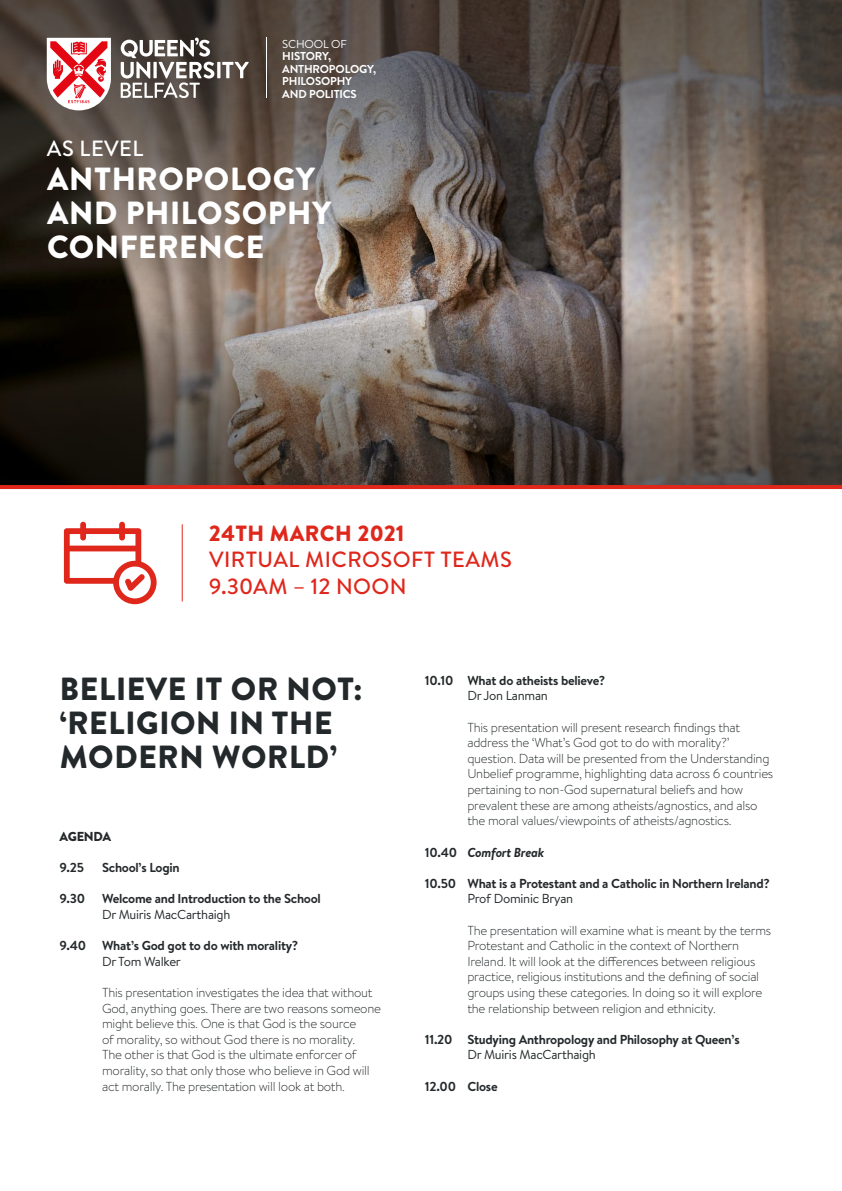
<style>
.page{position:relative;width:842px;height:1191px;background:#fff}
.page>*{position:absolute;margin:0;border:0;box-sizing:border-box;transform-origin:0 0}
.t1{font:900 32px/34px "Brandon Text";letter-spacing:.02em;color:#23282a}
.t2{font:900 32px/34px "Brandon Text";letter-spacing:.02em;color:#fff}
.t3{font:500 22px/26.4px "Brandon Text";letter-spacing:.02em;color:#df271c}
.t4{font:900 22px "Brandon Text";letter-spacing:.015em;color:#df271c}
.t5{font:500 22px "Brandon Text";letter-spacing:.02em;color:#fff}
.t6{font:300 13px/15.6px "Brandon Text";letter-spacing:-.02em;color:#23282a}
.t7{font:700 13px "Brandon Text";letter-spacing:-.02em;color:#23282a}
.t8{font:13px "Brandon Text";letter-spacing:-.02em;color:#23282a}
.t9{font:italic 700 13px "Brandon Text";letter-spacing:-.02em;color:#23282a}
.t10{font:900 13px "Brandon Text";letter-spacing:-.02em;color:#23282a}
.t11{font:700 11.5px/12.4px "Brandon Text";letter-spacing:-.015em;color:#fff}
.t12{font:11.5px "Brandon Text";letter-spacing:-.02em;color:#fff}
.s1{font-style:normal}
</style>
<div class="page">
<svg style="left:0;top:0;width:842px;height:289px;background:#61564f"></svg>
<svg style="left:0;top:289px;width:842px;height:196px;background:#5c514a"></svg>
<hr style="left:266px;top:38px;width:1px;height:60px;background:#fff">
<hr style="left:217px;top:62px;width:3px;height:16px;background:#fff">
<svg style="left:222px;top:62px;width:27px;height:16px"></svg>
<svg style="left:121px;top:38px;width:93px;height:60px"></svg>
<svg style="left:47px;top:38px;width:64px;height:72px"></svg>
<hr style="left:182px;top:524px;width:1px;height:77px;background:#df271c">
<svg style="left:64px;top:522px;width:93px;height:82px"></svg>
<hr style="left:0;top:485px;width:842px;height:4px;background:#df271c">
<p class="t12" style="left:282px;top:36px;width:66px">SCHOOL OF</p>
<p class="t11" style="left:282px;top:50px;width:95px">HISTORY,<br>ANTHROPOLOGY,<br>PHILOSOPHY<br>AND POLITICS</p>
<h2 class="t5" style="left:47px;top:133px;width:98px">AS LEVEL</h2>
<h1 class="t2" style="left:47px;top:161px;width:286px">ANTHROPOLOGY<br>AND PHILOSOPHY<br>CONFERENCE</h1>
<h2 class="t4" style="left:209px;top:517px;width:197px">24TH MARCH 2021</h2>
<h2 class="t3" style="left:209px;top:546px;width:305px">VIRTUAL MICROSOFT TEAMS<br>9.30AM – 12 NOON</h2>
<h1 class="t1" style="left:60px;top:671px;width:304px">BELIEVE IT OR NOT: ‘RELIGION IN THE<br>MODERN WORLD’</h1>
<p class="t10" style="left:60px;top:827px;width:53px">AGENDA</p>
<p class="t7" style="left:60px;top:858px;width:26px">9.25</p>
<p class="t7" style="left:102px;top:858px;width:79px">School’s Login</p>
<p class="t7" style="left:60px;top:889px;width:27px">9.30</p>
<p class="t7" style="left:102px;top:889px;width:220px">Welcome and Introduction to the School</p>
<p class="t8" style="left:102px;top:905px;width:130px">Dr Muiris MacCarthaigh</p>
<p class="t7" style="left:60px;top:936px;width:240px">9.40 What’s God got to do with morality?</p>
<p class="t8" style="left:102px;top:952px;width:80px">Dr Tom Walker</p>
<p class="t6" style="left:102px;top:984px;width:280px">This presentation investigates the idea that without God, anything goes. There are two reasons someone might believe this. One is that God is the source<br>of morality, so without God there is no morality.<br>The other is that God is the ultimate enforcer of morality, so that only those who believe in God will act morally. The presentation will look at both.</p>
<p class="t7" style="left:425px;top:671px;width:182px">10.10 What do atheists believe?</p>
<p class="t8" style="left:467px;top:687px;width:82px">Dr Jon Lanman</p>
<p class="t6" style="left:467px;top:719px;width:307px">This presentation will present research findings that address the ‘What’s God got to do with morality?’ question. Data will be presented from the Understanding Unbelief programme, highlighting data across 6 countries pertaining to non-God supernatural beliefs and how prevalent these are among atheists/agnostics, and also the moral values/viewpoints of atheists/agnostics.</p>
<p class="t9" style="left:425px;top:843px;width:121px"><span class="s1">10.40</span> Comfort Break</p>
<p class="t7" style="left:425px;top:874px;width:347px">10.50 What is a Protestant and a Catholic in Northern Ireland?</p>
<p class="t8" style="left:467px;top:890px;width:107px">Prof Dominic Bryan</p>
<p class="t6" style="left:467px;top:921px;width:305px">The presentation will examine what is meant by the terms Protestant and Catholic in the context of Northern Ireland. It will look at the differences between religious practice, religious institutions and the defining of social groups using these categories. In doing so it will explore the relationship between religion and ethnicity.</p>
<p class="t7" style="left:425px;top:1030px;width:316px">11.20 Studying Anthropology and Philosophy at Queen’s</p>
<p class="t8" style="left:467px;top:1046px;width:130px">Dr Muiris MacCarthaigh</p>
<p class="t7" style="left:425px;top:1077px;width:74px">12.00 Close</p>
</div>
